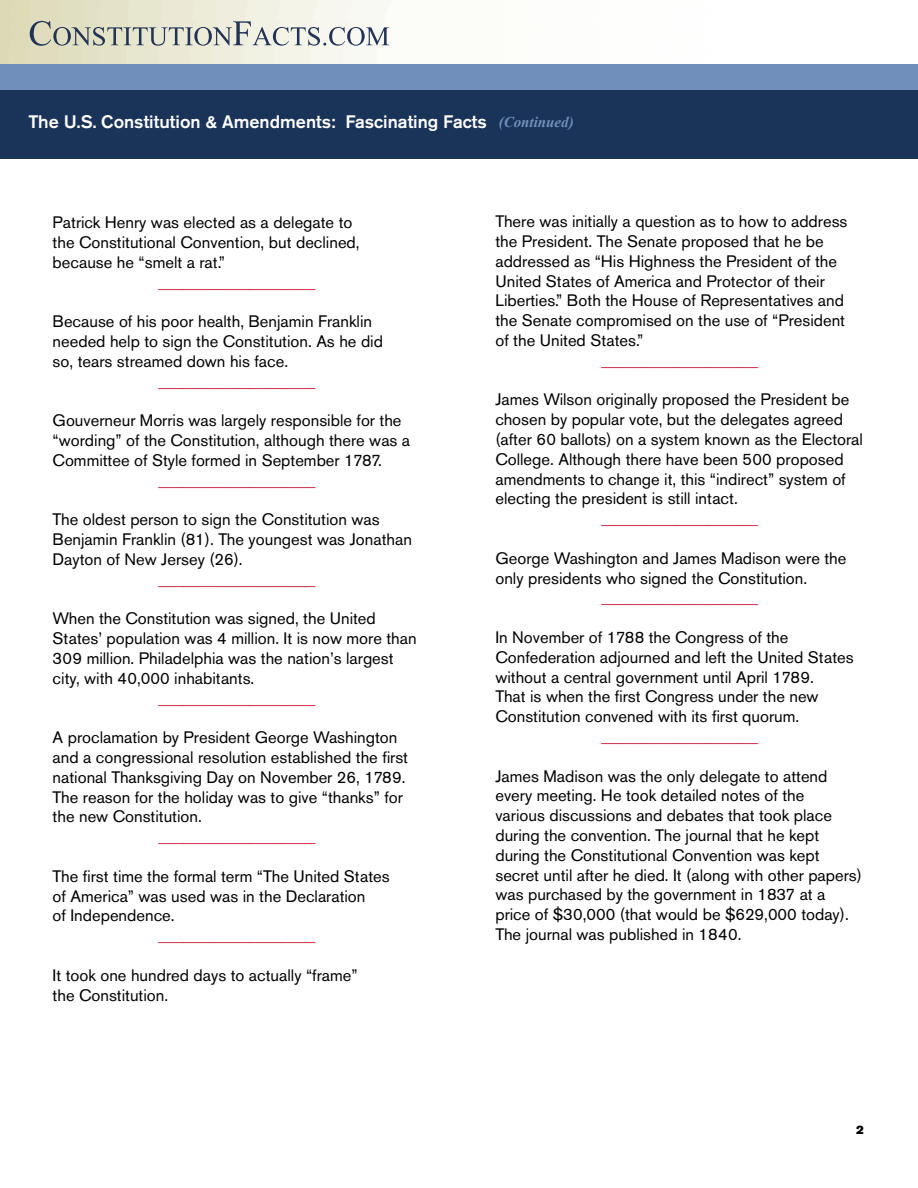
<style>
.page{position:relative;width:918px;height:1188px;background:#fff}
.page>*{position:absolute;margin:0;border:0;box-sizing:border-box;transform-origin:0 0}
.t1{font:500 18px "Akzidenz Grotesk BE";color:#fff}
.t2{font:16.5px/19.8px "Akzidenz Grotesk BE";color:#000}
.t3{font:16.5px "Akzidenz Grotesk BE";color:#c60a27}
.t4{font:12px "Akzidenz Grotesk BE Super";color:#000}
.s1{font-family:"Times New Roman";font-weight:700;font-style:italic;font-size:15px;color:#708fba}
</style>
<div class="page">
<div style="left:0;top:86px;width:917px;height:73px;background:#1a3359"></div>
<div style="left:0;top:65px;width:918px;height:25px;background:#708fba"></div>
<svg style="left:30px;top:21px;width:359px;height:25px;background:#c4c7bf"></svg>
<p class="t1" style="left:29px;top:111px;width:547px">The U.S. Constitution &amp; Amendments: Fascinating Facts <span class="s1">(Continued)</span></p>
<p class="t2" style="left:53px;top:213px;width:308px">Patrick Henry was elected as a delegate to the Constitutional Convention, but declined, because he “smelt a rat.”</p>
<p class="t3" style="left:159px;top:272px;width:158px">___________________</p>
<p class="t2" style="left:53px;top:312px;width:332px">Because of his poor health, Benjamin Franklin needed help to sign the Constitution. As he did so, tears streamed down his face.</p>
<p class="t3" style="left:159px;top:371px;width:158px">___________________</p>
<p class="t2" style="left:53px;top:411px;width:359px">Gouverneur Morris was largely responsible for the “wording” of the Constitution, although there was a<br>Committee of Style formed in September 1787.</p>
<p class="t3" style="left:159px;top:470px;width:158px">___________________</p>
<p class="t2" style="left:53px;top:510px;width:361px">The oldest person to sign the Constitution was<br>Benjamin Franklin (81). The youngest was Jonathan<br>Dayton of New Jersey (26).</p>
<p class="t3" style="left:159px;top:569px;width:158px">___________________</p>
<p class="t2" style="left:53px;top:609px;width:366px">When the Constitution was signed, the United States’ population was 4 million. It is now more than 309 million. Philadelphia was the nation’s largest city, with 40,000 inhabitants.</p>
<p class="t3" style="left:159px;top:688px;width:158px">___________________</p>
<p class="t2" style="left:53px;top:728px;width:357px">A proclamation by President George Washington and a congressional resolution established the first national Thanksgiving Day on November 26, 1789.<br>The reason for the holiday was to give “thanks” for the new Constitution.</p>
<p class="t3" style="left:159px;top:827px;width:158px">___________________</p>
<p class="t2" style="left:53px;top:866px;width:339px">The first time the formal term “The United States of America” was used was in the Declaration<br>of Independence.</p>
<p class="t3" style="left:159px;top:926px;width:158px">___________________</p>
<p class="t2" style="left:53px;top:965px;width:306px">It took one hundred days to actually “frame” the Constitution.</p>
<p class="t2" style="left:495px;top:212px;width:354px">There was initially a question as to how to address the President. The Senate proposed that he be addressed as “His Highness the President of the United States of America and Protector of their Liberties.” Both the House of Representatives and the Senate compromised on the use of “President of the United States.”</p>
<p class="t3" style="left:601px;top:350px;width:158px">___________________</p>
<p class="t2" style="left:495px;top:390px;width:369px">James Wilson originally proposed the President be chosen by popular vote, but the delegates agreed (after 60 ballots) on a system known as the Electoral College. Although there have been 500 proposed amendments to change it, this “indirect” system of electing the president is still intact.</p>
<p class="t3" style="left:601px;top:509px;width:158px">___________________</p>
<p class="t2" style="left:495px;top:548px;width:353px">George Washington and James Madison were the only presidents who signed the Constitution.</p>
<p class="t3" style="left:601px;top:588px;width:158px">___________________</p>
<p class="t2" style="left:495px;top:627px;width:360px">In November of 1788 the Congress of the Confederation adjourned and left the United States without a central government until April 1789.<br>That is when the first Congress under the new Constitution convened with its first quorum.</p>
<p class="t3" style="left:601px;top:726px;width:158px">___________________</p>
<p class="t2" style="left:495px;top:766px;width:368px">James Madison was the only delegate to attend every meeting. He took detailed notes of the<br>various discussions and debates that took place during the convention. The journal that he kept during the Constitutional Convention was kept secret until after he died. It (along with other papers) was purchased by the government in 1837 at a price of $30,000 (that would be $629,000 today).<br>The journal was published in 1840.</p>
<p class="t4" style="left:856px;top:1123px;width:9px">2</p>
</div>
